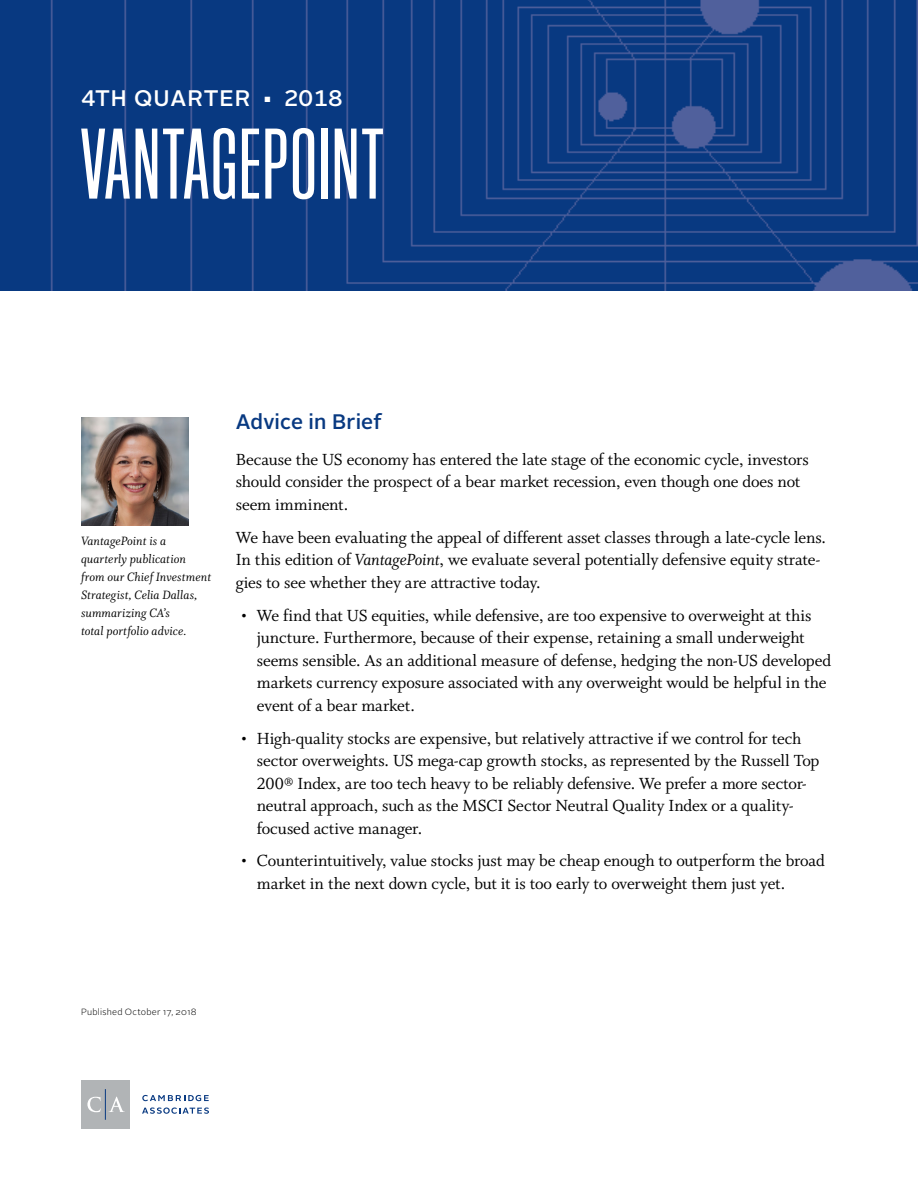
<style>
.page{position:relative;width:918px;height:1188px;background:#fff}
.page>*{position:absolute;margin:0;border:0;box-sizing:border-box;transform-origin:0 0}
.t1{font:105px "Block Gothic RR Light Extra Cond";letter-spacing:.01em;color:#fff}
.t2{font:500 22.5px "Alright Sans";letter-spacing:.04em;color:#fff}
.t3{font:500 21px "Alright Sans";letter-spacing:.01em;color:#083981}
.t4{font:18px/22.5px "Whitman";letter-spacing:-.01em;color:#000}
.t5{font:italic 13.5px/18px "Whitman";letter-spacing:.005em;color:#000}
.t6{font:300 9px "Alright Sans";letter-spacing:.025em;color:#000}
.s1{font-style:italic}
</style>
<div class="page">
<img style="left:0;top:0;width:918px;height:291px">
<div style="left:81px;top:1080px;width:49px;height:49px;background:#b1b4b6"></div>
<svg style="left:87px;top:1097px;width:14px;height:15px"></svg>
<svg style="left:109px;top:1097px;width:16px;height:15px"></svg>
<svg style="left:142px;top:1095px;width:67px;height:6px"></svg>
<svg style="left:142px;top:1107px;width:67px;height:7px"></svg>
<hr style="left:105px;top:1089px;width:1px;height:31px;background:#083981">
<img style="left:81px;top:418px;width:108px;height:108px">
<p class="t2" style="left:81px;top:82px;width:171px">4TH QUARTER</p>
<p class="t2" style="left:264px;top:82px;width:80px"><sup>■</sup> 2018</p>
<h1 class="t1" style="left:81px;top:111px;width:304px">VANTAGEPOINT</h1>
<p class="t5" style="left:81px;top:532px;width:132px">VantagePoint is a quarterly publication from our Chief Investment<br>Strategist, Celia Dallas, summarizing CA’s<br>total portfolio advice.</p>
<p class="t3" style="left:236px;top:407px;width:148px">Advice in Brief</p>
<p class="t4" style="left:236px;top:448px;width:575px">Because the US economy has entered the late stage of the economic cycle, investors should consider the prospect of a bear market recession, even though one does not seem imminent.</p>
<p class="t4" style="left:236px;top:526px;width:592px">We have been evaluating the appeal of different asset classes through a late-cycle lens.<br>In this edition of <span class="s1">VantagePoint</span>, we evaluate several potentially defensive equity strate&shy;gies to see whether they are attractive today.</p>
<p class="t4" style="left:257px;top:604px;width:576px;text-indent:-16px">• We find that US equities, while defensive, are too expensive to overweight at this juncture. Furthermore, because of their expense, retaining a small underweight seems sensible. As an additional measure of defense, hedging the non-US developed markets currency exposure associated with any overweight would be helpful in the event of a bear market.</p>
<p class="t4" style="left:257px;top:727px;width:564px;text-indent:-16px">• High-quality stocks are expensive, but relatively attractive if we control for tech sector overweights. US mega-cap growth stocks, as represented by the Russell Top 200® Index, are too tech heavy to be reliably defensive. We prefer a more sector&shy;neutral approach, such as the MSCI Sector Neutral Quality Index or a quality&shy;focused active manager.</p>
<p class="t4" style="left:257px;top:850px;width:570px;text-indent:-16px">• Counterintuitively, value stocks just may be cheap enough to outperform the broad market in the next down cycle, but it is too early to overweight them just yet.</p>
<p class="t6" style="left:81px;top:1006px;width:117px">Published October 17, 2018</p>
</div>
